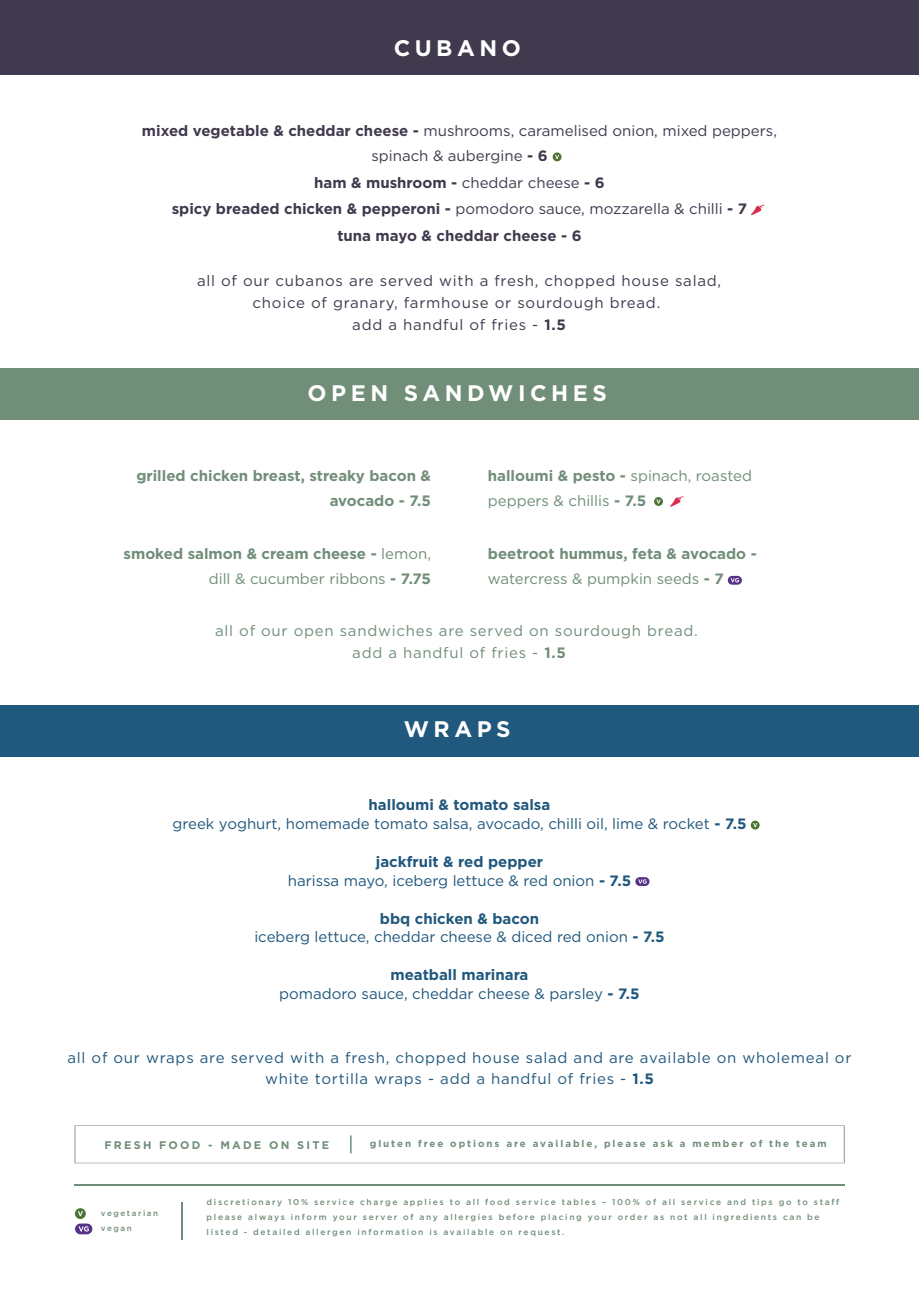
<style>
.page{position:relative;width:919px;height:1289px;background:#fff}
.page>*{position:absolute;margin:0;border:0;box-sizing:border-box;transform-origin:0 0}
.t1{font:700 22.5px "Gotham HTF";letter-spacing:.2em;color:#fff}
.t2{font:15px/18.9px "Gotham HTF";color:#21587d;text-align:center}
.t3{font:700 15px/26.1px "Gotham HTF";color:#413a4e;text-align:center}
.t4{font:700 15px/25.5px "Gotham HTF";color:#708e78;text-align:right}
.t5{font:15px/21px "Gotham HTF";letter-spacing:.05em;color:#21587d;text-align:center}
.t6{font:15px/21.9px "Gotham HTF";letter-spacing:.05em;color:#413a4e;text-align:center}
.t7{font:15px/21.9px "Gotham HTF";letter-spacing:.05em;color:#708e78;text-align:center}
.t8{font:15px/25.5px "Gotham HTF";color:#708e78}
.t9{font:700 11.1px "Gotham HTF";letter-spacing:.2em;color:#708e78}
.t10{font:700 9.75px "Gotham HTF";letter-spacing:.2em;color:#708e78}
.t11{font:500 8.4px/15px "Gotham HTF";letter-spacing:.2em;color:#708e78}
.t12{font:500 8.1px/15px "Gotham HTF";letter-spacing:.2em;color:#708e78}
.s1{font-weight:400}
.s2{font-weight:700}
</style>
<div class="page">
<div style="left:0;top:0;width:918px;height:75px;background:#413a4e"></div>
<div style="left:0;top:369px;width:918px;height:51px;background:#708e78"></div>
<div style="left:0;top:705px;width:918px;height:51px;background:#21587d"></div>
<hr style="left:181px;top:1202px;width:2px;height:38px;background:#708e78">
<svg style="left:75px;top:1208px;width:17px;height:26px"></svg>
<hr style="left:74px;top:1183px;width:770px;height:2px;background:#708e78">
<svg style="left:654px;top:497px;width:9px;height:9px"></svg>
<svg style="left:727px;top:576px;width:14px;height:8px"></svg>
<svg style="left:750px;top:820px;width:9px;height:9px"></svg>
<svg style="left:635px;top:877px;width:14px;height:9px"></svg>
<svg style="left:670px;top:496px;width:13px;height:11px"></svg>
<svg style="left:74px;top:1125px;width:770px;height:38px"></svg>
<svg style="left:552px;top:152px;width:9px;height:9px"></svg>
<svg style="left:751px;top:204px;width:13px;height:11px"></svg>
<h1 class="t1" style="left:393px;top:35px;width:129px">CUBANO</h1>
<p class="t3" style="left:142px;top:117px;width:636px">mixed vegetable &amp; cheddar cheese - <span class="s1">mushrooms, caramelised onion, mixed peppers, spinach &amp; aubergine</span> - 6<br>ham &amp; mushroom - <span class="s1">cheddar cheese</span> - 6<br>spicy breaded chicken &amp; pepperoni - <span class="s1">pomodoro sauce, mozzarella &amp; chilli</span> - 7<br>tuna mayo &amp; cheddar cheese - 6</p>
<p class="t6" style="left:197px;top:269px;width:525px">all of our cubanos are served with a fresh, chopped house salad, choice of granary, farmhouse or sourdough bread.<br>add a handful of fries - <span class="s2">1.5</span></p>
<h1 class="t1" style="left:307px;top:380px;width:301px">OPEN SANDWICHES</h1>
<p class="t4" style="left:136px;top:462px;width:296px">grilled chicken breast, streaky bacon &amp; avocado - 7.5</p>
<p class="t4" style="left:123px;top:540px;width:309px">smoked salmon &amp; cream cheese - <span class="s1">lemon, dill &amp; cucumber ribbons</span> - 7.75</p>
<p class="t8" style="left:488px;top:462px;width:265px"><span class="s2">halloumi &amp; pesto -</span> spinach, roasted peppers &amp; chillis <span class="s2">- 7.5</span></p>
<p class="t4" style="left:488px;top:540px;width:270px;text-align:left">beetroot hummus, feta &amp; avocado - <span class="s1">watercress &amp; pumpkin seeds</span> - 7</p>
<p class="t7" style="left:215px;top:619px;width:484px">all of our open sandwiches are served on sourdough bread. add a handful of fries - <span class="s2">1.5</span></p>
<h1 class="t1" style="left:404px;top:716px;width:108px">WRAPS</h1>
<p class="t2" style="left:172px;top:795px;width:575px"><span class="s2">halloumi &amp; tomato salsa<br></span>greek yoghurt, homemade tomato salsa, avocado, chilli oil, lime &amp; rocket <span class="s2">- 7.5</span></p>
<p class="t2" style="left:288px;top:851px;width:345px"><span class="s2">jackfruit &amp; red pepper<br></span>harissa mayo, iceberg lettuce &amp; red onion <span class="s2">- 7.5</span></p>
<p class="t2" style="left:254px;top:908px;width:411px"><span class="s2">bbq chicken &amp; bacon<br></span>iceberg lettuce, cheddar cheese &amp; diced red onion <span class="s2">- 7.5</span></p>
<p class="t2" style="left:279px;top:965px;width:362px"><span class="s2">meatball marinara<br></span>pomadoro sauce, cheddar cheese &amp; parsley <span class="s2">- 7.5</span></p>
<p class="t5" style="left:67px;top:1047px;width:785px">all of our wraps are served with a fresh, chopped house salad and are available on wholemeal or white tortilla wraps - add a handful of fries - <span class="s2">1.5</span></p>
<p class="t9" style="left:104px;top:1138px;width:226px">FRESH FOOD - MADE ON SITE</p>
<p class="t10" style="left:370px;top:1138px;width:458px">gluten free options are available, please ask a member of the team</p>
<p class="t12" style="left:101px;top:1205px;width:59px">vegetarian vegan</p>
<p class="t11" style="left:206px;top:1194px;width:634px">discretionary 10% service charge applies to all food service tables – 100% of all service and tips go to staff please always inform your server of any allergies before placing your order as not all ingredients can be listed - detailed allergen information is available on request.</p>
</div>
